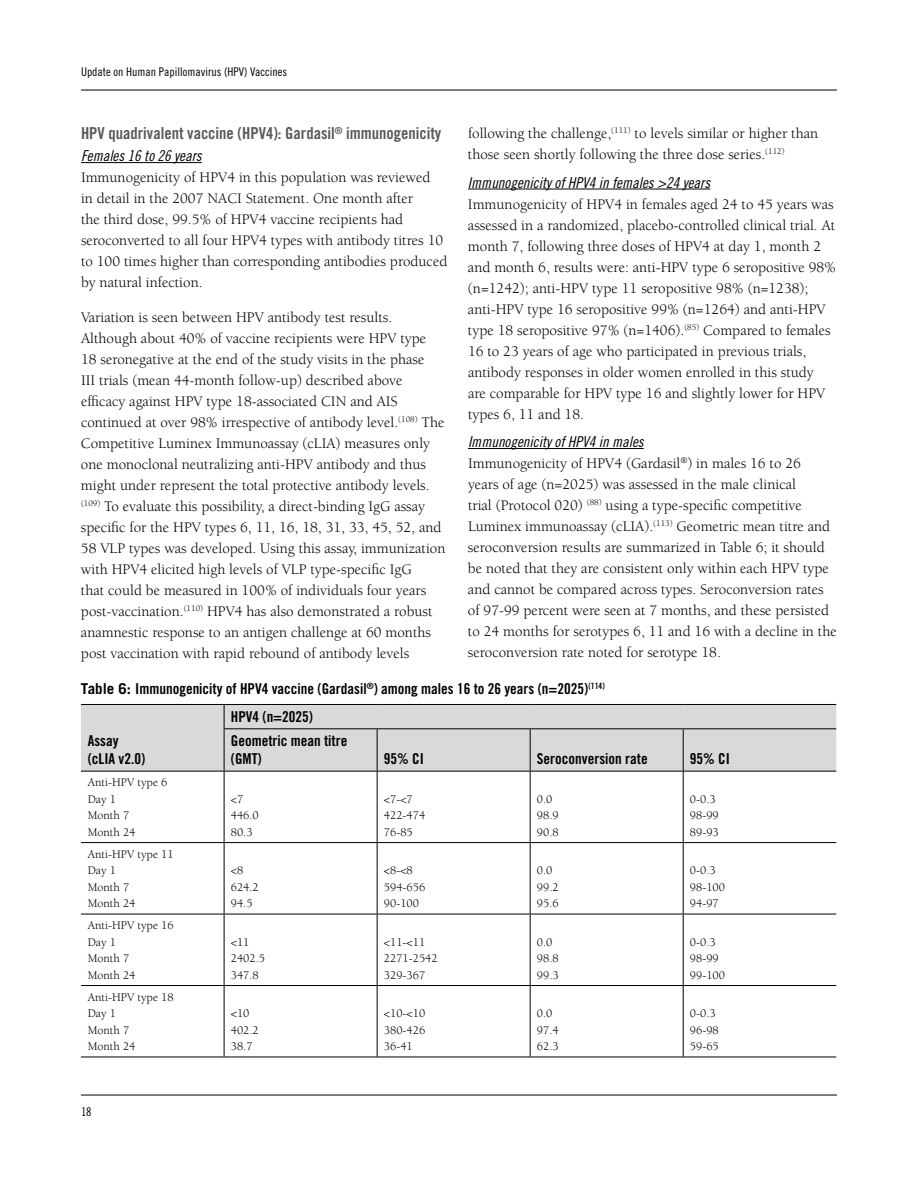
<style>
.page{position:relative;width:918px;height:1188px;background:#fff}
.page>*{position:absolute;margin:0;border:0;box-sizing:border-box;transform-origin:0 0}
.t1{font:16.5px "Trade Gothic LT Std Bd Cn 20";color:#58595b}
.t2{font:15px/21px "Berkeley Std";color:#000}
.t3{font:15px/18px "Trade Gothic LT Std Bd Cn 20";color:#000}
.t4{font:15px "Trade Gothic LT Std Cn 18 Obl";color:#000}
.t5{font:12px/16.5px "Berkeley Std";color:#000}
.t6{font:12px "Trade Gothic LT Std Cn 18";color:#000}
.s1{font-family:"Trade Gothic LT Std";font-weight:700}
</style>
<div class="page">
<hr style="left:81px;top:90px;width:756px;height:1px;background:#000">
<hr style="left:81px;top:1095px;width:756px;height:1px;background:#000">
<hr style="left:81px;top:162px;width:121px;height:1px;background:#000">
<hr style="left:468px;top:189px;width:242px;height:1px;background:#000">
<hr style="left:468px;top:448px;width:176px;height:1px;background:#000">
<div style="left:81px;top:705px;width:755px;height:66px;background:#d9d9d9"></div>
<hr style="left:81px;top:704px;width:143px;height:1px;background:#000">
<hr style="left:224px;top:704px;width:153px;height:1px;background:#000">
<svg style="left:224px;top:705px;width:1px;height:23px"></svg>
<hr style="left:377px;top:704px;width:153px;height:1px;background:#000">
<hr style="left:530px;top:704px;width:153px;height:1px;background:#000">
<hr style="left:683px;top:704px;width:153px;height:1px;background:#000">
<hr style="left:224px;top:728px;width:153px;height:1px;background:#000">
<hr style="left:224px;top:729px;width:1px;height:42px;background:#000">
<hr style="left:377px;top:728px;width:153px;height:1px;background:#000">
<hr style="left:377px;top:729px;width:1px;height:42px;background:#000">
<hr style="left:530px;top:728px;width:153px;height:1px;background:#000">
<hr style="left:530px;top:729px;width:1px;height:42px;background:#000">
<hr style="left:683px;top:728px;width:153px;height:1px;background:#000">
<hr style="left:683px;top:729px;width:1px;height:42px;background:#000">
<hr style="left:81px;top:771px;width:143px;height:1px;background:#000">
<hr style="left:224px;top:771px;width:153px;height:1px;background:#000">
<hr style="left:224px;top:772px;width:1px;height:70px;background:#000">
<hr style="left:377px;top:771px;width:153px;height:1px;background:#000">
<hr style="left:377px;top:772px;width:1px;height:70px;background:#000">
<hr style="left:530px;top:771px;width:153px;height:1px;background:#000">
<hr style="left:530px;top:772px;width:1px;height:70px;background:#000">
<hr style="left:683px;top:771px;width:153px;height:1px;background:#000">
<hr style="left:683px;top:772px;width:1px;height:70px;background:#000">
<hr style="left:81px;top:842px;width:143px;height:1px;background:#000">
<hr style="left:224px;top:842px;width:153px;height:1px;background:#000">
<hr style="left:224px;top:843px;width:1px;height:71px;background:#000">
<hr style="left:377px;top:842px;width:153px;height:1px;background:#000">
<hr style="left:377px;top:843px;width:1px;height:71px;background:#000">
<hr style="left:530px;top:842px;width:153px;height:1px;background:#000">
<hr style="left:530px;top:843px;width:1px;height:71px;background:#000">
<hr style="left:683px;top:842px;width:153px;height:1px;background:#000">
<hr style="left:683px;top:843px;width:1px;height:71px;background:#000">
<hr style="left:81px;top:914px;width:143px;height:1px;background:#000">
<hr style="left:224px;top:914px;width:153px;height:1px;background:#000">
<hr style="left:224px;top:914px;width:1px;height:71px;background:#000">
<hr style="left:377px;top:914px;width:153px;height:1px;background:#000">
<hr style="left:377px;top:914px;width:1px;height:71px;background:#000">
<hr style="left:530px;top:914px;width:153px;height:1px;background:#000">
<hr style="left:530px;top:914px;width:1px;height:71px;background:#000">
<hr style="left:683px;top:914px;width:153px;height:1px;background:#000">
<hr style="left:683px;top:914px;width:1px;height:71px;background:#000">
<hr style="left:81px;top:985px;width:143px;height:1px;background:#000">
<hr style="left:224px;top:985px;width:153px;height:1px;background:#000">
<hr style="left:224px;top:986px;width:1px;height:71px;background:#000">
<hr style="left:377px;top:985px;width:153px;height:1px;background:#000">
<hr style="left:377px;top:986px;width:1px;height:71px;background:#000">
<hr style="left:530px;top:985px;width:153px;height:1px;background:#000">
<hr style="left:530px;top:986px;width:1px;height:71px;background:#000">
<hr style="left:683px;top:985px;width:153px;height:1px;background:#000">
<hr style="left:683px;top:986px;width:1px;height:71px;background:#000">
<hr style="left:81px;top:1057px;width:143px;height:1px;background:#000">
<hr style="left:224px;top:1057px;width:153px;height:1px;background:#000">
<hr style="left:377px;top:1057px;width:153px;height:1px;background:#000">
<hr style="left:530px;top:1057px;width:153px;height:1px;background:#000">
<hr style="left:683px;top:1057px;width:153px;height:1px;background:#000">
<p class="t6" style="left:81px;top:65px;width:208px">Update on Human Papillomavirus (HPV) Vaccines</p>
<p class="t2" style="left:468px;top:123px;width:352px">following the challenge,<sup>(111)</sup> to levels similar or higher than those seen shortly following the three dose series.<sup>(112)</sup></p>
<p class="t4" style="left:468px;top:173px;width:244px">Immunogenicity of HPV4 in females &gt;24 years</p>
<p class="t2" style="left:468px;top:194px;width:370px">Immunogenicity of HPV4 in females aged 24 to 45 years was assessed in a randomized, placebo-controlled clinical trial. At month 7, following three doses of HPV4 at day 1, month 2 and month 6, results were: anti-HPV type 6 seropositive 98% (n=1242); anti-HPV type 11 seropositive 98% (n=1238); anti-HPV type 16 seropositive 99% (n=1264) and anti-HPV type 18 seropositive 97% (n=1406).<sup>(85)</sup> Compared to females 16 to 23 years of age who participated in previous trials, antibody responses in older women enrolled in this study<br>are comparable for HPV type 16 and slightly lower for HPV types 6, 11 and 18.</p>
<p class="t4" style="left:468px;top:433px;width:177px">Immunogenicity of HPV4 in males</p>
<p class="t2" style="left:468px;top:453px;width:370px">Immunogenicity of HPV4 (Gardasil<sup>®</sup>) in males 16 to 26<br>years of age (n=2025) was assessed in the male clinical<br>trial (Protocol 020) <sup>(88)</sup> using a type-specific competitive Luminex immunoassay (cLIA).<sup>(113)</sup> Geometric mean titre and seroconversion results are summarized in Table 6; it should be noted that they are consistent only within each HPV type and cannot be compared across types. Seroconversion rates of 97-99 percent were seen at 7 months, and these persisted to 24 months for serotypes 6, 11 and 16 with a decline in the seroconversion rate noted for serotype 18.</p>
<p class="t3" style="left:81px;top:679px;width:525px"><span class="s1">Table 6:</span> Immunogenicity of HPV4 vaccine (Gardasil<sup>®</sup>) among males 16 to 26 years (n=2025)<sup>(114)</sup></p>
<p class="t3" style="left:88px;top:732px;width:59px">Assay (cLIA v2.0)</p>
<p class="t1" style="left:81px;top:123px;width:362px">HPV quadrivalent vaccine (HPV4): Gardasil<sup>®</sup> immunogenicity</p>
<p class="t4" style="left:81px;top:147px;width:122px">Females 16 to 26 years</p>
<p class="t2" style="left:81px;top:167px;width:368px">Immunogenicity of HPV4 in this population was reviewed<br>in detail in the 2007 NACI Statement. One month after<br>the third dose, 99.5% of HPV4 vaccine recipients had seroconverted to all four HPV4 types with antibody titres 10 to 100 times higher than corresponding antibodies produced by natural infection.</p>
<p class="t2" style="left:81px;top:307px;width:366px">Variation is seen between HPV antibody test results.<br>Although about 40% of vaccine recipients were HPV type 18 seronegative at the end of the study visits in the phase<br>III trials (mean 44-month follow-up) described above efficacy against HPV type 18-associated CIN and AIS continued at over 98% irrespective of antibody level.<sup>(108)</sup> The Competitive Luminex Immunoassay (cLIA) measures only one monoclonal neutralizing anti-HPV antibody and thus might under represent the total protective antibody levels. <sup>(109)</sup> To evaluate this possibility, a direct-binding IgG assay specific for the HPV types 6, 11, 16, 18, 31, 33, 45, 52, and 58 VLP types was developed. Using this assay, immunization with HPV4 elicited high levels of VLP type-specific IgG<br>that could be measured in 100% of individuals four years post-vaccination.<sup>(110)</sup> HPV4 has also demonstrated a robust anamnestic response to an antigen challenge at 60 months post vaccination with rapid rebound of antibody levels</p>
<p class="t3" style="left:231px;top:704px;width:118px;line-height:24.3px">HPV4 (n=2025)<br>Geometric mean titre</p>
<p class="t3" style="left:231px;top:750px;width:32px">(GMT)</p>
<p class="t3" style="left:384px;top:750px;width:41px">95% CI</p>
<p class="t3" style="left:537px;top:750px;width:112px">Seroconversion rate</p>
<p class="t3" style="left:690px;top:750px;width:41px">95% CI</p>
<p class="t5" style="left:88px;top:775px;width:81px">Anti-HPV type 6<br>Day 1<br>Month 7<br>Month 24</p>
<p class="t5" style="left:88px;top:846px;width:87px">Anti-HPV type 11<br>Day 1<br>Month 7<br>Month 24</p>
<p class="t5" style="left:88px;top:917px;width:87px">Anti-HPV type 16<br>Day 1<br>Month 7<br>Month 24</p>
<p class="t5" style="left:88px;top:989px;width:87px">Anti-HPV type 18<br>Day 1<br>Month 7<br>Month 24</p>
<p class="t6" style="left:81px;top:1104px;width:12px">18</p>
<p class="t5" style="left:231px;top:791px;width:30px">&lt;7<br>446.0<br>80.3</p>
<p class="t5" style="left:384px;top:791px;width:43px">&lt;7-&lt;7<br>422-474<br>76-85</p>
<p class="t5" style="left:537px;top:791px;width:23px">0.0<br>98.9<br>90.8</p>
<p class="t5" style="left:690px;top:791px;width:30px">0-0.3<br>98-99<br>89-93</p>
<p class="t5" style="left:231px;top:862px;width:30px">&lt;8<br>624.2<br>94.5</p>
<p class="t5" style="left:384px;top:862px;width:43px">&lt;8-&lt;8<br>594-656<br>90-100</p>
<p class="t5" style="left:537px;top:862px;width:23px">0.0<br>99.2<br>95.6</p>
<p class="t5" style="left:690px;top:862px;width:37px">0-0.3<br>98-100<br>94-97</p>
<p class="t5" style="left:231px;top:934px;width:36px">&lt;11<br>2402.5<br>347.8</p>
<p class="t5" style="left:384px;top:934px;width:55px">&lt;11-&lt;11<br>2271-2542<br>329-367</p>
<p class="t5" style="left:537px;top:934px;width:23px">0.0<br>98.8<br>99.3</p>
<p class="t5" style="left:690px;top:934px;width:37px">0-0.3<br>98-99<br>99-100</p>
<p class="t5" style="left:231px;top:1005px;width:30px">&lt;10<br>402.2<br>38.7</p>
<p class="t5" style="left:384px;top:1005px;width:43px;text-align:justify">&lt;10-&lt;10<br>380-426<br>36-41</p>
<p class="t5" style="left:537px;top:1005px;width:23px">0.0<br>97.4<br>62.3</p>
<p class="t5" style="left:690px;top:1005px;width:30px">0-0.3<br>96-98<br>59-65</p>
</div>
